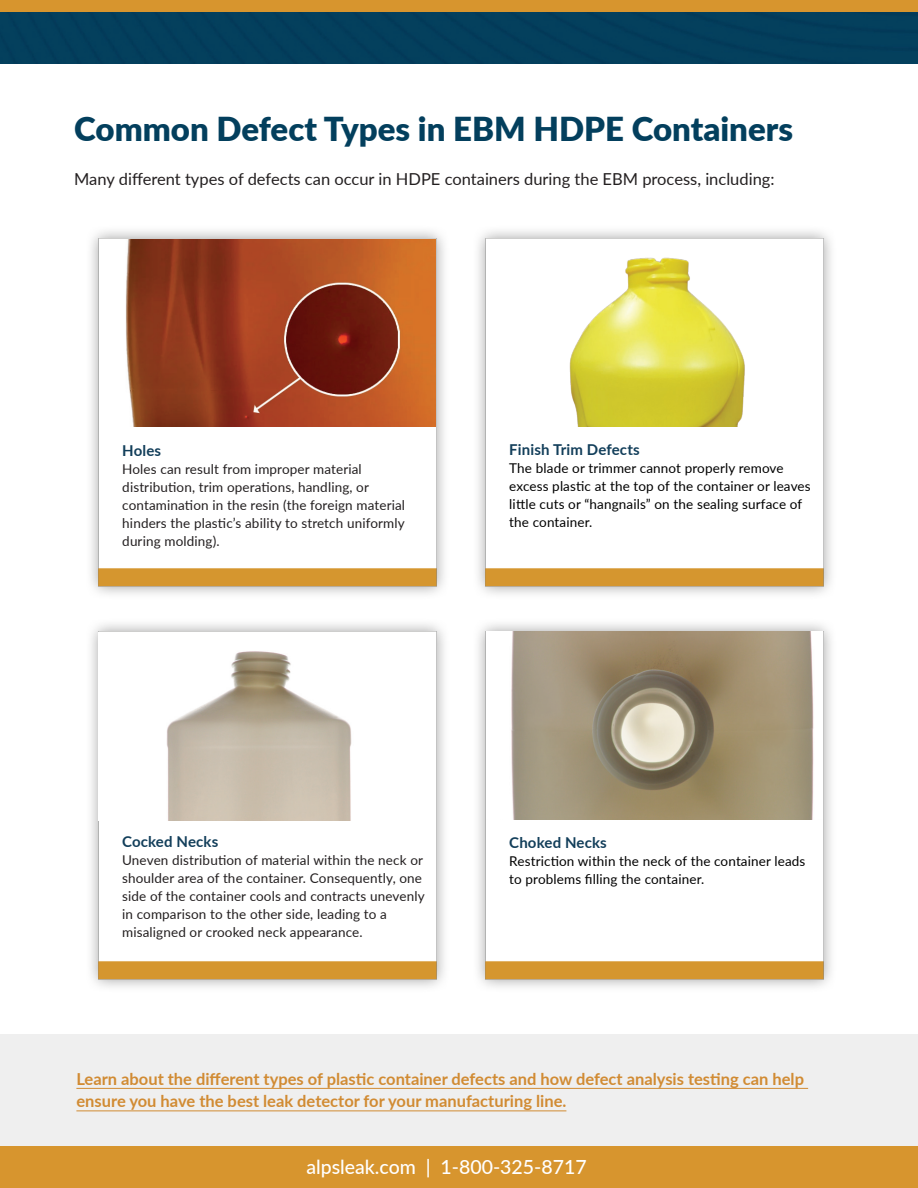
<style>
.page{position:relative;width:918px;height:1188px;background:#fff}
.page>*{position:absolute;margin:0;border:0;box-sizing:border-box;transform-origin:0 0}
.t1{font:900 33px "Lato";color:#033f5d}
.t2{font:500 19.5px "Lato";color:#fff}
.t3{font:700 16.5px/22.5px "Lato";color:#d18b33}
.t4{font:16.5px "Lato";color:#231f20}
.t5{font:700 15px "Lato";letter-spacing:.01em;color:#123e5a}
.t6{font:13.5px/18px "Lato";letter-spacing:.01em;color:#231f20}
.t7{font:13.5px/18px "Lato";letter-spacing:.01em;color:#000}
</style>
<div class="page">
<div style="left:0;top:1146px;width:918px;height:42px;background:#d7952e"></div>
<div style="left:0;top:12px;width:918px;height:52px;background:#033f5d"></div>
<div style="left:0;top:0;width:918px;height:12px;background:#d7952e"></div>
<img style="left:91px;top:231px;width:740px;height:756px">
<img style="left:99px;top:239px;width:337px;height:188px">
<img style="left:486px;top:245px;width:337px;height:181px">
<img style="left:99px;top:632px;width:337px;height:188px">
<img style="left:486px;top:632px;width:337px;height:187px">
<div style="left:0;top:1035px;width:918px;height:111px;background:#efefef"></div>
<hr style="left:76px;top:1088px;width:732px;height:1px;background:#d18b33">
<hr style="left:76px;top:1110px;width:490px;height:1px;background:#d18b33">
<h1 class="t1" style="left:74px;top:104px;width:720px">Common Defect Types in EBM HDPE Containers</h1>
<p class="t4" style="left:74px;top:168px;width:702px">Many different types of defects can occur in HDPE containers during the EBM process, including:</p>
<p class="t5" style="left:122px;top:439px;width:40px">Holes</p>
<p class="t6" style="left:122px;top:459px;width:284px">Holes can result from improper material distribution, trim operations, handling, or contamination in the resin (the foreign material hinders the plastic’s ability to stretch uniformly during molding).</p>
<p class="t5" style="left:509px;top:438px;width:132px">Finish Trim Defects</p>
<p class="t7" style="left:509px;top:458px;width:303px">The blade or trimmer cannot properly remove excess plastic at the top of the container or leaves little cuts or “hangnails” on the sealing surface of the container.</p>
<p class="t5" style="left:122px;top:831px;width:98px">Cocked Necks</p>
<p class="t6" style="left:122px;top:851px;width:304px">Uneven distribution of material within the neck or shoulder area of the container. Consequently, one side of the container cools and contracts unevenly in comparison to the other side, leading to a misaligned or crooked neck appearance.</p>
<p class="t5" style="left:509px;top:831px;width:99px">Choked Necks</p>
<p class="t7" style="left:509px;top:852px;width:298px">Restriction within the neck of the container leads to problems filling the container.</p>
<p class="t3" style="left:76px;top:1067px;width:729px">Learn about the different types of plastic container defects and how defect analysis testing can help ensure you have the best leak detector for your manufacturing line.</p>
<h2 class="t2" style="left:306px;top:1153px;width:282px">alpsleak.com | 1-800-325-8717</h2>
</div>
